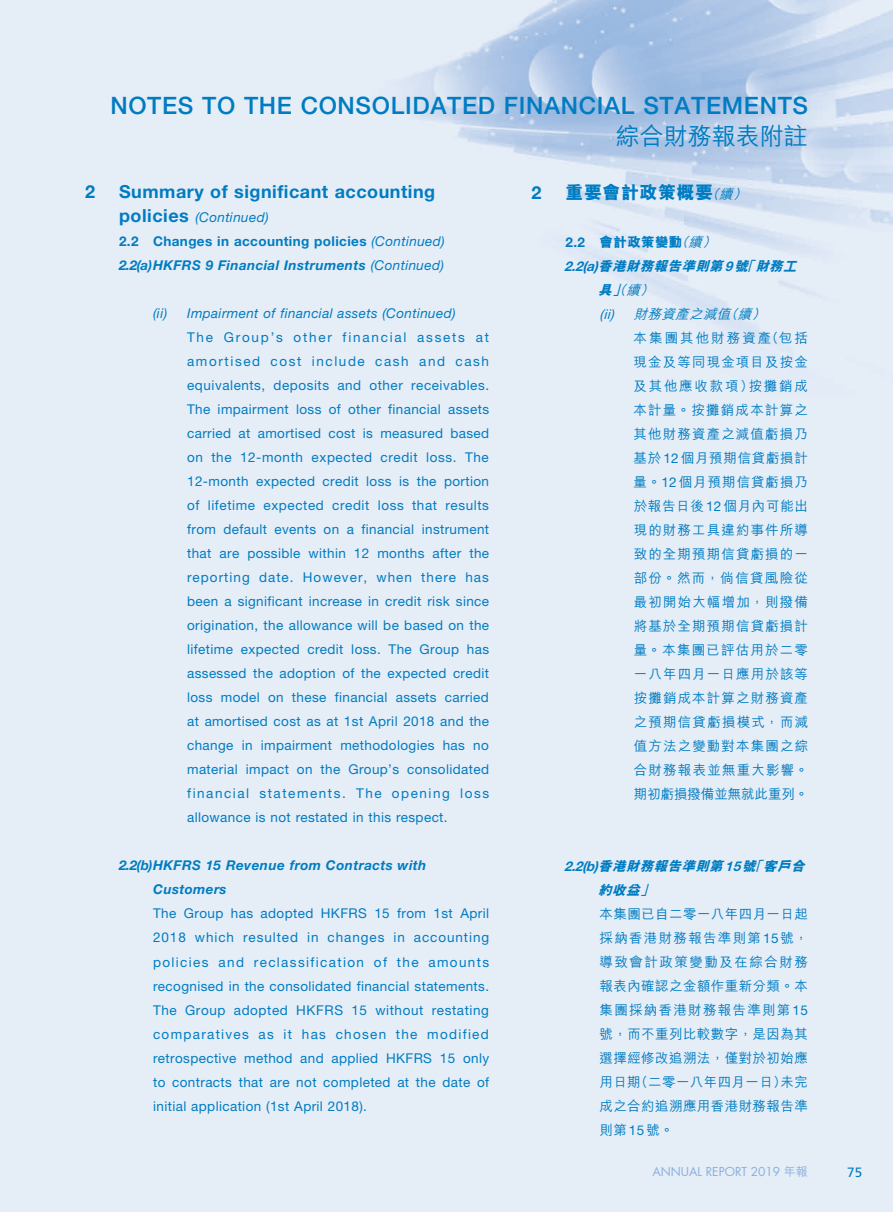
<style>
.page{position:relative;width:893px;height:1212px;background:#fff}
.page>*{position:absolute;margin:0;border:0;box-sizing:border-box;transform-origin:0 0}
.t1{font:500 24px "Helvetica Neue";letter-spacing:.03em;color:#007cc2}
.t2{font:500 24px "M Hei HK";color:#007cc2}
.t3{font:700 18px "Helvetica Neue";letter-spacing:.03em;color:#007cc2}
.t4{font:800 18px "M Hei HK";letter-spacing:.03em;color:#007cc2}
.t5{font:13.5px/24px "Helvetica Neue";letter-spacing:.03em;color:#007cc2;text-align:justify}
.t6{font:500 13.5px/24px "M Hei HK";letter-spacing:.085em;color:#007cc2;text-align:justify}
.t7{font:italic 13.5px/24px "Helvetica Neue";letter-spacing:.03em;color:#007cc2}
.t8{font:italic 800 13.5px/24px "M Hei HK";color:#007cc2}
.t9{font:italic 700 13.5px/24px "Helvetica Neue";letter-spacing:.03em;color:#007cc2}
.t10{font:500 13.5px "M Hei HK";letter-spacing:.05em;color:#007cc2}
.t11{font:italic 500 13.5px "M Hei HK";color:#007cc2}
.t12{font:500 13.5px "M Hei HK";letter-spacing:-.005em;color:#007cc2}
.t13{font:800 13.5px "M Hei HK";letter-spacing:.03em;color:#007cc2}
.t14{font:500 13.5px "M Hei HK";letter-spacing:.15em;color:#007cc2}
.t15{font:500 13.5px "M Hei HK";letter-spacing:.13em;color:#007cc2}
.t16{font:13.5px "Frutiger";color:#007cc2}
.t17{font:12px "Futura";color:#89b0dc}
.s1{font-weight:500;font-style:italic;font-size:13.5px}
.s2{font-family:"Helvetica Neue";font-weight:700}
.s3{font-weight:500;font-style:italic}
.s4{font-weight:800}
.s5{font-family:"Helvetica Neue";font-weight:400}
.s6{font-weight:700;font-style:normal;font-size:18px}
.s7{font-weight:700;font-style:normal}
.s8{font-weight:700}
.s9{font-family:"M Hei HK";font-weight:500}
</style>
<div class="page">
<h1 class="t1" style="left:110px;top:91px;width:18px">NOTES</h1>
<h1 class="t1" style="left:202px;top:91px;width:118px">TO THE CONSO</h1>
<h1 class="t1" style="left:391px;top:91px;width:370px">LIDATE D FINANC IAL STATEMENTS</h1>
<h1 class="t2" style="left:616px;top:119px;width:194px">綜合財務報表附註</h1>
<h2 class="t3" style="left:531px;top:181px;width:12px">2</h2>
<h2 class="t4" style="left:566px;top:180px;width:187px">重要會計政策概要<span class="s1">（續）</span></h2>
<p class="t13" style="left:566px;top:233px;width:157px"><span class="s2">2.2</span> 會計政策變動<span class="s3">（續）</span></p>
<p class="t8" style="left:564px;top:254px;width:239px"><span class="s2">2.2(a)</span>香港財務報告準則第<span class="s2">9</span> 號「財務工</p>
<p class="t11" style="left:598px;top:280px;width:62px"><span class="s4">具」</span>（續）</p>
<p class="t11" style="left:600px;top:304px;width:172px"><span class="s5">(ii)</span> 財務資產之減值（續）</p>
<p class="t14" style="left:634px;top:328px;width:176px">本集團其他財務資產（包括</p>
<p class="t6" style="left:634px;top:349px;width:176px">現金及等同現金項目及按金</p>
<p class="t15" style="left:634px;top:376px;width:176px">及其他應收款項）按攤銷成</p>
<p class="t6" style="left:634px;top:397px;width:176px">本計量。按攤銷成本計算之</p>
<p class="t6" style="left:634px;top:421px;width:176px">其他財務資產之減值虧損乃</p>
<p class="t10" style="left:634px;top:448px;width:176px">基於<span class="s5">12</span>個月預期信貸虧損計</p>
<p class="t6" style="left:634px;top:469px;width:176px">量。<span class="s5">12</span>個月預期信貸虧損乃</p>
<p class="t10" style="left:634px;top:496px;width:176px">於報告日後<span class="s5">12</span>個月內可能出</p>
<p class="t6" style="left:634px;top:517px;width:176px">現的財務工具違約事件所導</p>
<p class="t6" style="left:634px;top:541px;width:176px">致的全期預期信貸虧損的一</p>
<p class="t6" style="left:634px;top:565px;width:176px">部份。然而，倘信貸風險從</p>
<p class="t6" style="left:634px;top:589px;width:176px">最初開始大幅增加，則撥備</p>
<p class="t6" style="left:634px;top:613px;width:176px">將基於全期預期信貸虧損計</p>
<p class="t6" style="left:634px;top:637px;width:176px">量。本集團已評估用於二零</p>
<p class="t6" style="left:634px;top:661px;width:176px">一八年四月一日應用於該等</p>
<p class="t6" style="left:634px;top:685px;width:176px">按攤銷成本計算之財務資產</p>
<p class="t6" style="left:634px;top:709px;width:176px">之預期信貸虧損模式，而減</p>
<p class="t6" style="left:634px;top:733px;width:176px">值方法之變動對本集團之綜</p>
<p class="t6" style="left:634px;top:757px;width:176px">合財務報表並無重大影響。</p>
<p class="t12" style="left:634px;top:784px;width:176px">期初虧損撥備並無就此重列。</p>
<h2 class="t3" style="left:85px;top:181px;width:12px">2</h2>
<h2 class="t3" style="left:119px;top:181px;width:318px">Summary of significant accounting</h2>
<p class="t7" style="left:119px;top:205px;width:327px"><span class="s6">policies</span> (Continued)<br><span class="s7">2.2 Changes in accounting policies</span> (Continued)<br><span class="s8">2.2(a)HKFRS 9 Financial Instruments</span> (Continued)</p>
<p class="t7" style="left:153px;top:301px;width:304px">(ii) Impairment of financial assets (Continued)</p>
<p class="t5" style="left:187px;top:325px;width:304px">The Group’s other financial assets at amortised cost include cash and cash equivalents, deposits and other receivables.<br>The impairment loss of other financial assets carried at amortised cost is measured based on the 12-month expected credit loss. The 12-month expected credit loss is the portion of lifetime expected credit loss that results from default events on a financial instrument that are possible within 12 months after the reporting date. However, when there has been a significant increase in credit risk since origination, the allowance will be based on the lifetime expected credit loss. The Group has assessed the adoption of the expected credit loss model on these financial assets carried at amortised cost as at 1st April 2018 and the change in impairment methodologies has no material impact on the Group’s consolidated financial statements. The opening loss allowance is not restated in this respect.</p>
<p class="t9" style="left:153px;top:853px;width:275px;text-indent:-34px">2.2(b)HKFRS 15 Revenue from Contracts with<br>Customers</p>
<p class="t5" style="left:153px;top:901px;width:338px">The Group has adopted HKFRS 15 from 1st April 2018 which resulted in changes in accounting policies and reclassification of the amounts recognised in the consolidated financial statements.<br>The Group adopted HKFRS 15 without restating comparatives as it has chosen the modified retrospective method and applied HKFRS 15 only to contracts that are not completed at the date of initial application (1st April 2018).</p>
<p class="t8" style="left:598px;top:854px;width:213px;text-indent:-34px"><span class="s2">2.2(b)</span> 香港財務報告準則第<span class="s2">15</span> 號「客戶合約收益」</p>
<p class="t6" style="left:599px;top:901px;width:210px">本集團已自二零一八年四月一日起採納香港財務報告準則第<span class="s5">15</span>號，導致會計政策變動及在綜合財務報表內確認之金額作重新分類。本集團採納香港財務報告準則第<span class="s5">15</span>號，而不重列比較數字，是因為其選擇經修改追溯法，僅對於初始應用日期（二零一八年四月一日）未完成之合約追溯應用香港財務報告準則第<span class="s5">15</span>號。</p>
<p class="t17" style="left:653px;top:1164px;width:157px">ANNUAL REPORT 2019 <span class="s9">年報</span></p>
<p class="t16" style="left:847px;top:1164px;width:17px">75</p>
</div>
